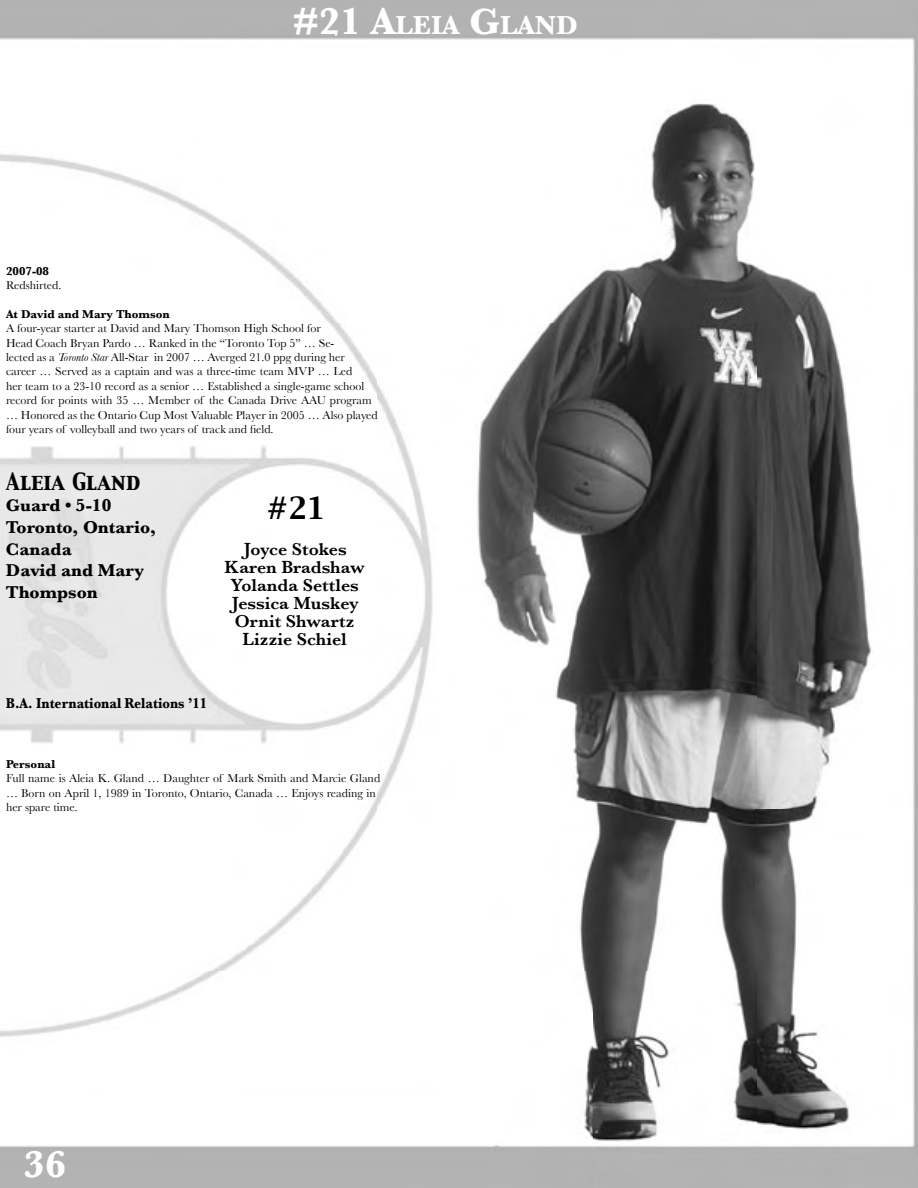
<style>
.page{position:relative;width:918px;height:1188px;background:#fff}
.page>*{position:absolute;margin:0;border:0;box-sizing:border-box;transform-origin:0 0}
.t1{font:700 39px "Baskerville";color:#fff}
.t2{font:700 27.3px "Baskerville";color:#fff}
.t3{font:27px "Capitals";color:#000}
.t4{font:21px "Capitals";color:#000}
.t5{font:600 18px/18px "Baskerville";color:#000;text-align:center}
.t6{font:700 18px/21.6px "Baskerville";color:#000}
.t7{font:700 15px "Baskerville";color:#000;scale:.9 1}
.t8{font:12px/14.4px "Baskerville";color:#000}
.t9{font:700 12px "Baskerville";color:#000}
.s1{font-size:39px}
.s2{font-style:italic}
</style>
<div class="page">
<img style="left:0;top:0;width:918px;height:1188px">
<h2 class="t2" style="left:293px;top:9px;width:287px"><span class="s1">#21 A</span>LEIA <span class="s1">G</span>LAND</h2>
<p class="t9" style="left:6px;top:264px;width:45px">2007-08</p>
<p class="t8" style="left:6px;top:278px;width:57px">Redshirted.</p>
<p class="t9" style="left:6px;top:307px;width:165px">At David and Mary Thomson</p>
<p class="t8" style="left:6px;top:321px;width:373px">A four-year starter at David and Mary Thomson High School for<br>Head Coach Bryan Pardo … Ranked in the “Toronto Top 5” … Se-<br>lected as a <span class="s2">Toronto Star</span> All-Star in 2007 … Averged 21.0 ppg during her<br>career … Served as a captain and was a three-time team MVP … Led<br>her team to a 23-10 record as a senior … Established a single-game school record for points with 35 … Member of the Canada Drive AAU program … Honored as the Ontario Cup Most Valuable Player in 2005 … Also played four years of volleyball and two years of track and field.</p>
<h3 class="t4" style="left:6px;top:467px;width:136px">Aleia Gland</h3>
<h3 class="t6" style="left:6px;top:495px;width:152px">Guard • 5-10<br>Toronto, Ontario,<br>Canada<br>David and Mary<br>Thompson</h3>
<h3 class="t3" style="left:266px;top:490px;width:60px">#21</h3>
<h3 class="t5" style="left:225px;top:540px;width:142px">Joyce Stokes<br>Karen Bradshaw<br>Yolanda Settles<br>Jessica Muskey<br>Ornit Shwartz<br>Lizzie Schiel</h3>
<p class="t7" style="left:6px;top:694px;width:225px">B.A. International Relations ’11</p>
<p class="t9" style="left:6px;top:757px;width:51px">Personal</p>
<p class="t8" style="left:6px;top:771px;width:376px">Full name is Aleia K. Gland … Daughter of Mark Smith and Marcie Gland … Born on April 1, 1989 in Toronto, Ontario, Canada … Enjoys reading in her spare time.</p>
<h1 class="t1" style="left:24px;top:1141px;width:44px">36</h1>
</div>
